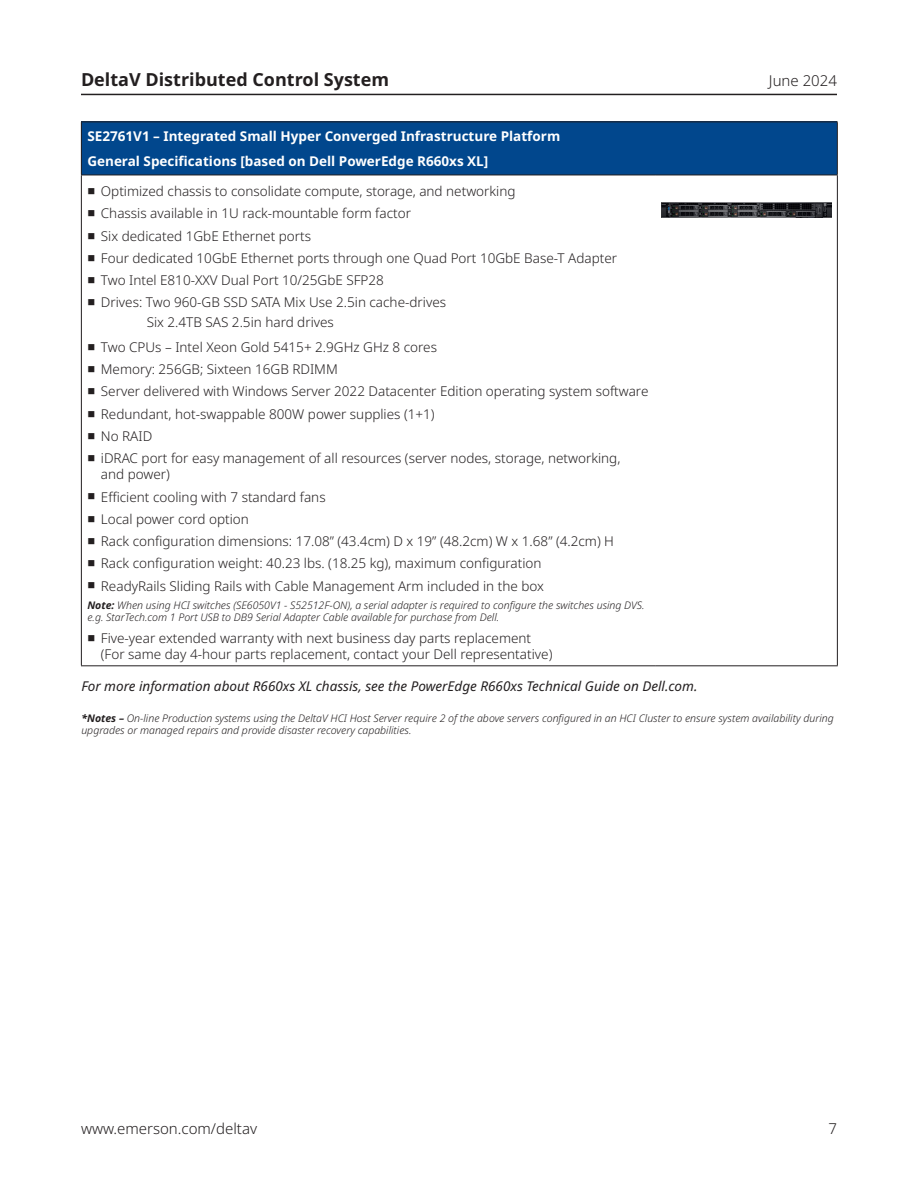
<style>
.page{position:relative;width:918px;height:1188px;background:#fff}
.page>*{position:absolute;margin:0;border:0;box-sizing:border-box;transform-origin:0 0}
.t1{font:700 18px "Noto Sans";color:#231f20}
.t2{font:300 15px "Noto Sans";color:#231f20}
.Table_Text{font:300 13.5px/16.2px "Noto Sans";color:#231f20}
.Table_Header_-_White{font:700 13.5px "Noto Sans";color:#fff}
.Table_Text-2{font:italic 13.5px "Noto Sans";color:#231f20}
.Notes{font:italic 300 10.5px/12px "Noto Sans";color:#231f20}
.s1{font-weight:700}
</style>
<div class="page">
<hr style="left:81px;top:94px;width:756px;height:1px;background:#231f20">
<div style="left:81px;top:122px;width:756px;height:53px;background:#01478d"></div>
<hr style="left:81px;top:122px;width:574px;height:1px;background:#231f20">
<hr style="left:81px;top:122px;width:1px;height:53px;background:#231f20">
<hr style="left:655px;top:122px;width:183px;height:1px;background:#231f20">
<hr style="left:837px;top:122px;width:1px;height:53px;background:#231f20">
<hr style="left:81px;top:175px;width:574px;height:1px;background:#231f20">
<hr style="left:81px;top:175px;width:1px;height:490px;background:#231f20">
<hr style="left:655px;top:175px;width:183px;height:1px;background:#231f20">
<hr style="left:837px;top:175px;width:1px;height:490px;background:#231f20">
<hr style="left:81px;top:665px;width:574px;height:1px;background:#231f20">
<hr style="left:655px;top:665px;width:183px;height:1px;background:#231f20">
<img style="left:661px;top:202px;width:170px;height:16px">
<h1 class="t1" style="left:81px;top:69px;width:310px">DeltaV Distributed Control System</h1>
<p class="t2" style="left:769px;top:72px;width:70px">June 2024</p>
<p class="Table_Header_-_White" style="left:87px;top:128px;width:474px">SE2761V1 – Integrated Small Hyper Converged Infrastructure Platform</p>
<p class="Table_Header_-_White" style="left:87px;top:153px;width:403px">General Specifications [based on Dell PowerEdge R660xs XL]</p>
<p class="Table_Text" style="left:101px;top:183px;width:416px">Optimized chassis to consolidate compute, storage, and networking</p>
<p class="Table_Text" style="left:101px;top:206px;width:312px">Chassis available in 1U rack-mountable form factor</p>
<p class="Table_Text" style="left:101px;top:228px;width:212px">Six dedicated 1GbE Ethernet ports</p>
<p class="Table_Text" style="left:101px;top:250px;width:518px">Four dedicated 10GbE Ethernet ports through one Quad Port 10GbE Base-T Adapter</p>
<p class="Table_Text" style="left:101px;top:272px;width:285px">Two Intel E810-XXV Dual Port 10/25GbE SFP28</p>
<p class="Table_Text" style="left:101px;top:295px;width:347px">Drives: Two 960-GB SSD SATA Mix Use 2.5in cache-drives</p>
<p class="Table_Text" style="left:147px;top:315px;width:189px">Six 2.4TB SAS 2.5in hard drives</p>
<p class="Table_Text" style="left:101px;top:339px;width:338px">Two CPUs – Intel Xeon Gold 5415+ 2.9GHz GHz 8 cores</p>
<p class="Table_Text" style="left:101px;top:361px;width:238px">Memory: 256GB; Sixteen 16GB RDIMM</p>
<p class="Table_Text" style="left:101px;top:384px;width:549px">Server delivered with Windows Server 2022 Datacenter Edition operating system software</p>
<p class="Table_Text" style="left:101px;top:406px;width:335px">Redundant, hot-swappable 800W power supplies (1+1)</p>
<p class="Table_Text" style="left:101px;top:428px;width:53px">No RAID</p>
<p class="Table_Text" style="left:101px;top:450px;width:521px">iDRAC port for easy management of all resources (server nodes, storage, networking, and power)</p>
<p class="Table_Text" style="left:101px;top:489px;width:226px">Efficient cooling with 7 standard fans</p>
<p class="Table_Text" style="left:101px;top:511px;width:150px">Local power cord option</p>
<p class="Table_Text" style="left:101px;top:533px;width:515px">Rack configuration dimensions: 17.08” (43.4cm) D x 19” (48.2cm) W x 1.68” (4.2cm) H</p>
<p class="Table_Text" style="left:101px;top:556px;width:442px">Rack configuration weight: 40.23 lbs. (18.25 kg), maximum configuration</p>
<p class="Table_Text" style="left:101px;top:578px;width:445px">ReadyRails Sliding Rails with Cable Management Arm included in the box</p>
<p class="Notes" style="left:87px;top:599px;width:559px"><span class="s1">Note:</span> When using HCI switches (SE6050V1 - S52512F-ON), a serial adapter is required to configure the switches using DVS. e.g. StarTech.com 1 Port USB to DB9 Serial Adapter Cable available for purchase from Dell.</p>
<p class="Table_Text" style="left:101px;top:630px;width:453px">Five-year extended warranty with next business day parts replacement (For same day 4-hour parts replacement, contact your Dell representative)</p>
<p class="Table_Text-2" style="left:81px;top:677px;width:618px">For more information about R660xs XL chassis, see the PowerEdge R660xs Technical Guide on Dell.com.</p>
<p class="Notes" style="left:81px;top:712px;width:754px"><span class="s1">*Notes –</span> On-line Production systems using the DeltaV HCI Host Server require 2 of the above servers configured in an HCI Cluster to ensure system availability during upgrades or managed repairs and provide disaster recovery capabilities.</p>
<p class="t2" style="left:81px;top:1120px;width:178px">www.emerson.com/deltav</p>
<p class="t2" style="left:828px;top:1120px;width:10px">7</p>
</div>
